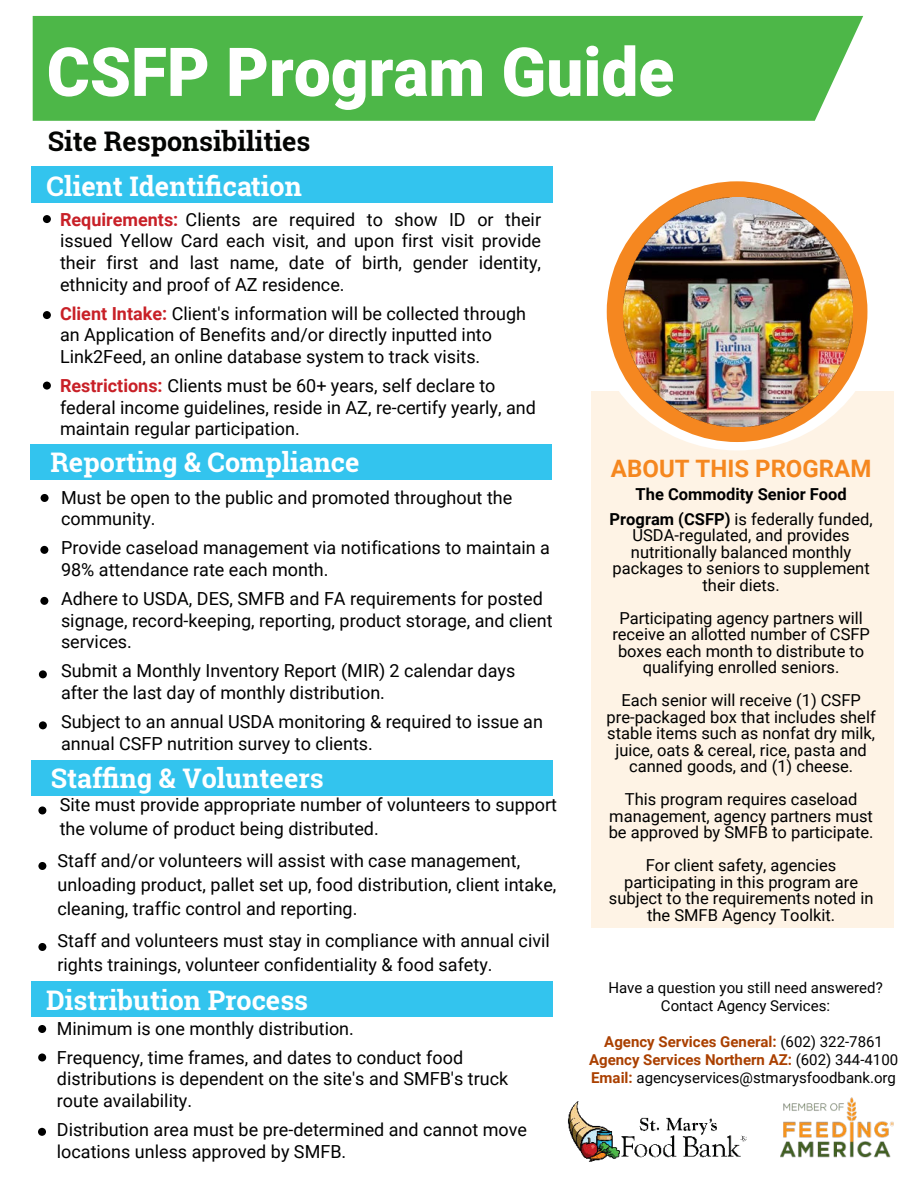
<style>
.page{position:relative;width:918px;height:1188px;background:#fff}
.page>*{position:absolute;margin:0;border:0;box-sizing:border-box;transform-origin:0 0}
.t1{font:900 67.5px "Roboto";color:#fff}
.t2{font:700 27px "Roboto Slab";color:#fff}
.t3{font:700 27px "Roboto Slab";color:#040503}
.t4{font:700 24px "Roboto";color:#f5871f}
.t5{font:18px/21.6px "Roboto";color:#000}
.t6{font:16.5px/16.5px "Roboto";color:#000;text-align:center}
.t7{font:700 16.5px/24.8px "Roboto";color:#000;text-align:center}
.t8{font:15px/18px "Roboto";color:#000;text-align:center}
.s1{font-weight:700;color:#c82027}
.s2{font-weight:400}
.s3{font-weight:700;color:#aa4000}
</style>
<div class="page">
<div style="left:591px;top:391px;width:303px;height:537px;background:#fef3e5"></div>
<svg style="left:595px;top:173px;width:285px;height:275px"></svg>
<div style="left:31px;top:166px;width:522px;height:37px;background:#33c4ee"></div>
<div style="left:30px;top:444px;width:522px;height:35px;background:#33c4ee"></div>
<div style="left:31px;top:760px;width:522px;height:35px;background:#33c4ee"></div>
<div style="left:609px;top:184px;width:256px;height:256px;background:#f58720;border-radius:50%"></div>
<div style="left:33px;top:16px;width:830px;height:105px;background:#4db748"></div>
<div style="left:43px;top:311px;width:8px;height:8px;background:#000;border-radius:50%"></div>
<div style="left:41px;top:494px;width:8px;height:8px;background:#000;border-radius:50%"></div>
<div style="left:40px;top:546px;width:8px;height:8px;background:#000;border-radius:50%"></div>
<div style="left:38px;top:806px;width:8px;height:8px;background:#000;border-radius:50%"></div>
<div style="left:38px;top:862px;width:8px;height:8px;background:#000;border-radius:50%"></div>
<div style="left:31px;top:982px;width:522px;height:35px;background:#33c4ee"></div>
<div style="left:38px;top:943px;width:8px;height:8px;background:#000;border-radius:50%"></div>
<div style="left:38px;top:1025px;width:8px;height:8px;background:#000;border-radius:50%"></div>
<div style="left:38px;top:1053px;width:8px;height:8px;background:#000;border-radius:50%"></div>
<div style="left:38px;top:1128px;width:8px;height:8px;background:#000;border-radius:50%"></div>
<img style="left:624px;top:198px;width:229px;height:228px">
<div style="left:43px;top:215px;width:8px;height:8px;background:#000;border-radius:50%"></div>
<img style="left:567px;top:1101px;width:180px;height:61px">
<div style="left:40px;top:597px;width:8px;height:8px;background:#000;border-radius:50%"></div>
<img style="left:780px;top:1097px;width:113px;height:61px">
<div style="left:43px;top:382px;width:8px;height:8px;background:#000;border-radius:50%"></div>
<div style="left:39px;top:670px;width:8px;height:8px;background:#000;border-radius:50%"></div>
<div style="left:39px;top:721px;width:8px;height:8px;background:#000;border-radius:50%"></div>
<h1 class="t1" style="left:47px;top:25px;width:629px">CSFP Program Guide</h1>
<h2 class="t3" style="left:48px;top:123px;width:264px">Site Responsibilities</h2>
<h2 class="t2" style="left:47px;top:168px;width:257px">Client Identification</h2>
<p class="t5" style="left:60px;top:208px;width:483px;text-align:justify"><span class="s1">Requirements:</span> Clients are required to show ID or their issued Yellow Card each visit, and upon first visit provide their first and last name, date of birth, gender identity, ethnicity and proof of AZ residence.</p>
<p class="t5" style="left:60px;top:302px;width:468px"><span class="s1">Client Intake:</span> Client's information will be collected through an Application of Benefits and/or directly inputted into<br>Link2Feed, an online database system to track visits.</p>
<p class="t5" style="left:60px;top:374px;width:477px"><span class="s1">Restrictions:</span> Clients must be 60+ years, self declare to federal income guidelines, reside in AZ, re-certify yearly, and maintain regular participation.</p>
<h2 class="t2" style="left:50px;top:444px;width:311px">Reporting &amp; Compliance</h2>
<p class="t5" style="left:61px;top:486px;width:453px">Must be open to the public and promoted throughout the community.</p>
<p class="t5" style="left:61px;top:537px;width:491px">Provide caseload management via notifications to maintain a<br>98% attendance rate each month.</p>
<p class="t5" style="left:61px;top:587px;width:493px">Adhere to USDA, DES, SMFB and FA requirements for posted signage, record-keeping, reporting, product storage, and client services.</p>
<p class="t5" style="left:61px;top:660px;width:456px">Submit a Monthly Inventory Report (MIR) 2 calendar days after the last day of monthly distribution.</p>
<p class="t5" style="left:61px;top:710px;width:483px">Subject to an annual USDA monitoring &amp; required to issue an annual CSFP nutrition survey to clients.</p>
<h2 class="t2" style="left:51px;top:760px;width:274px">Staffing &amp; Volunteers</h2>
<p class="t5" style="left:60px;top:792px;width:499px;line-height:24.3px">Site must provide appropriate number of volunteers to support the volume of product being distributed.</p>
<p class="t5" style="left:57px;top:848px;width:500px;line-height:24.3px">Staff and/or volunteers will assist with case management, unloading product, pallet set up, food distribution, client intake, cleaning, traffic control and reporting.</p>
<p class="t5" style="left:57px;top:928px;width:494px;line-height:24.3px">Staff and volunteers must stay in compliance with annual civil rights trainings, volunteer confidentiality &amp; food safety.</p>
<h2 class="t2" style="left:46px;top:981px;width:263px">Distribution Process</h2>
<p class="t5" style="left:57px;top:1013px;width:408px;line-height:29.1px">Minimum is one monthly distribution.<br>Frequency, time frames, and dates to conduct food</p>
<p class="t5" style="left:57px;top:1067px;width:453px">distributions is dependent on the site's and SMFB's truck route availability.</p>
<p class="t5" style="left:57px;top:1118px;width:472px">Distribution area must be pre-determined and cannot move locations unless approved by SMFB.</p>
<h3 class="t4" style="left:611px;top:452px;width:262px">ABOUT THIS PROGRAM</h3>
<p class="t7" style="left:610px;top:481px;width:265px">The Commodity Senior Food<br>Program (CSFP) <span class="s2">is federally funded,</span></p>
<p class="t6" style="left:613px;top:527px;width:259px">USDA-regulated, and provides nutritionally balanced monthly packages to seniors to supplement their diets.</p>
<p class="t6" style="left:612px;top:609px;width:259px">Participating agency partners will receive an allotted number of CSFP boxes each month to distribute to qualifying enrolled seniors.</p>
<p class="t6" style="left:607px;top:692px;width:271px">Each senior will receive (1) CSFP pre-packaged box that includes shelf stable items such as nonfat dry milk, juice, oats &amp; cereal, rice, pasta and canned goods, and (1) cheese.</p>
<p class="t6" style="left:609px;top:791px;width:266px">This program requires caseload management, agency partners must be approved by SMFB to participate.</p>
<p class="t6" style="left:609px;top:857px;width:266px">For client safety, agencies participating in this program are subject to the requirements noted in the SMFB Agency Toolkit.</p>
<p class="t8" style="left:608px;top:978px;width:276px">Have a question you still need answered?<br>Contact Agency Services:</p>
<p class="t8" style="left:589px;top:1032px;width:311px"><span class="s3">Agency Services General:</span> (602) 322-7861<br><span class="s3">Agency Services Northern AZ:</span> (602) 344-4100<br><span class="s3">Email:</span> agencyservices@stmarysfoodbank.org</p>
</div>
